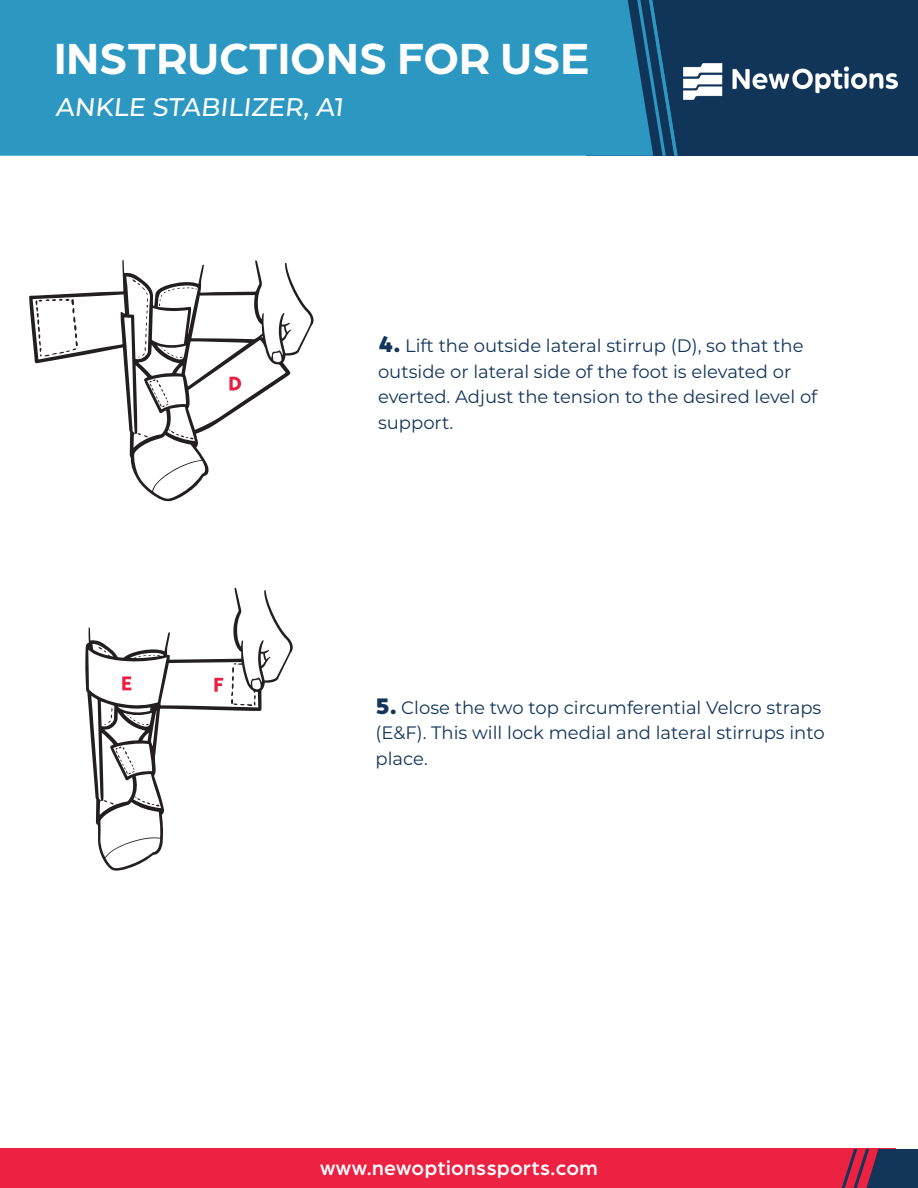
<style>
.page{position:relative;width:918px;height:1188px;background:#fff}
.page>*{position:absolute;margin:0;border:0;box-sizing:border-box;transform-origin:0 0}
.t1{font:700 46.5px "Arboria";color:#fff}
.t2{font:500 25.5px "Montserrat";color:#fff}
.t3{font:500 21px "Arboria";letter-spacing:.02em;color:#fff}
.t4{font:18px/25.5px "Montserrat";color:#133559}
.s1{font-family:"Arboria";font-weight:900;font-size:24px}
</style>
<div class="page">
<div style="left:586px;top:0;width:332px;height:156px;background:#113559"></div>
<div style="left:0;top:0;width:637px;height:156px;background:#2c98c2"></div>
<svg style="left:637px;top:0;width:41px;height:156px"></svg>
<img style="left:683px;top:64px;width:214px;height:36px">
<div style="left:0;top:1149px;width:895px;height:39px;background:#ed2141"></div>
<svg style="left:842px;top:1149px;width:76px;height:39px"></svg>
<svg style="left:29px;top:260px;width:285px;height:241px"></svg>
<svg style="left:35px;top:299px;width:43px;height:58px"></svg>
<svg style="left:137px;top:433px;width:11px;height:4px"></svg>
<svg style="left:132px;top:279px;width:16px;height:79px"></svg>
<svg style="left:149px;top:379px;width:20px;height:28px"></svg>
<svg style="left:159px;top:287px;width:38px;height:19px"></svg>
<svg style="left:169px;top:429px;width:24px;height:11px"></svg>
<svg style="left:161px;top:348px;width:22px;height:10px"></svg>
<svg style="left:85px;top:588px;width:208px;height:283px"></svg>
<svg style="left:231px;top:663px;width:25px;height:43px"></svg>
<svg style="left:104px;top:800px;width:10px;height:5px"></svg>
<svg style="left:115px;top:747px;width:20px;height:27px"></svg>
<svg style="left:135px;top:797px;width:25px;height:9px"></svg>
<svg style="left:104px;top:708px;width:9px;height:17px"></svg>
<svg style="left:127px;top:715px;width:22px;height:10px"></svg>
<svg style="left:98px;top:647px;width:8px;height:6px"></svg>
<svg style="left:138px;top:655px;width:18px;height:2px"></svg>
<p class="t1" style="left:54px;top:27px;width:536px">INSTRUCTIONS FOR USE</p>
<p class="t2" style="left:55px;top:89px;width:292px">ANKLE STABILIZER, A1</p>
<p class="t4" style="left:378px;top:332px;width:441px"><span class="s1">4.</span> Lift the outside lateral stirrup (D), so that the outside or lateral side of the foot is elevated or everted. Adjust the tension to the desired level of support.</p>
<p class="t4" style="left:376px;top:694px;width:451px"><span class="s1">5.</span> Close the two top circumferential Velcro straps (E&amp;F). This will lock medial and lateral stirrups into place.</p>
<p class="t3" style="left:320px;top:1154px;width:279px">www.newoptionssports.com</p>
</div>
